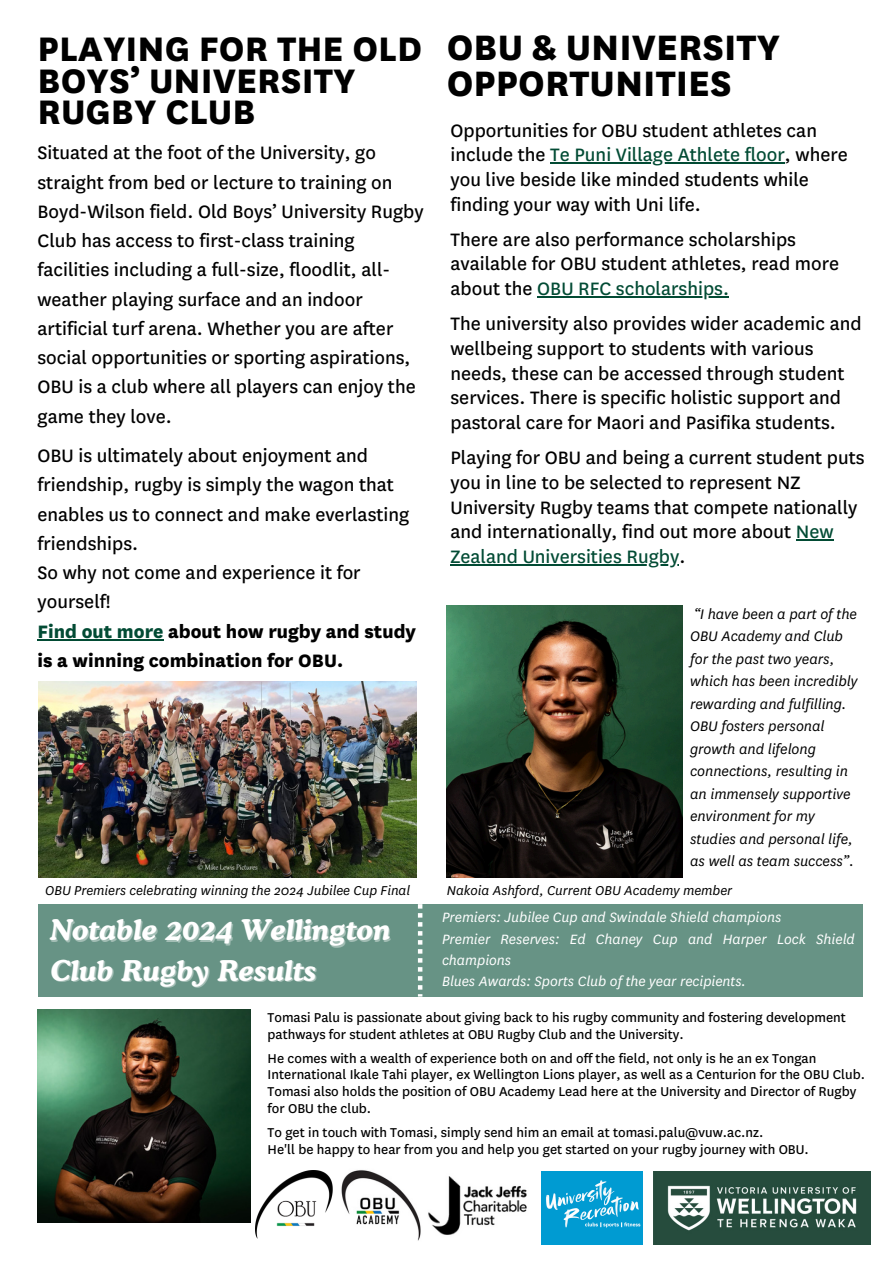
<style>
.page{position:relative;width:894px;height:1264px;background:#fff}
.page>*{position:absolute;margin:0;border:0;box-sizing:border-box;transform-origin:0 0}
.t1{font:800 41.25px/36px "National";color:#000}
.t2{font:800 39.75px/31.5px "National";color:#000}
.t3{font:italic 700 28.5px/40.5px "Cooper BT";color:#fff}
.t4{font:21px/29.2px "National";color:#000}
.t5{font:800 21px/29.2px "National";color:#000}
.t6{font:21px "National";color:#024b34}
.t7{font:italic 16.2px/22.5px "National";color:#000}
.t8{font:italic 15.75px/21.3px "National";color:#fff}
.t9{font:15px/16.8px "National";color:#000}
.t10{font:italic 15px "National";color:#000}
.s1{color:#024b34}
.s2{color:#000}
</style>
<div class="page">
<img style="left:37px;top:1009px;width:213px;height:213px">
<img style="left:653px;top:1171px;width:217px;height:73px">
<img style="left:541px;top:1171px;width:101px;height:73px">
<img style="left:332px;top:1170px;width:89px;height:71px">
<img style="left:428px;top:1176px;width:99px;height:59px">
<img style="left:256px;top:1170px;width:76px;height:68px">
<img style="left:38px;top:681px;width:378px;height:196px">
<hr style="left:550px;top:162px;width:234px;height:1px;background:#024b34">
<hr style="left:537px;top:296px;width:191px;height:1px;background:#024b34">
<hr style="left:795px;top:539px;width:38px;height:1px;background:#024b34">
<hr style="left:450px;top:564px;width:229px;height:1px;background:#024b34">
<img style="left:446px;top:605px;width:236px;height:272px">
<div style="left:38px;top:904px;width:824px;height:92px;background:#679385"></div>
<hr style="left:48px;top:639px;width:115px;height:1px;background:#024b34">
<svg style="left:418px;top:904px;width:4px;height:92px"></svg>
<p class="t2" style="left:37px;top:33px;width:386px">PLAYING FOR THE OLD<br>BOYS’ UNIVERSITY<br>RUGBY CLUB</p>
<p class="t4" style="left:37px;top:138px;width:387px">Situated at the foot of the University, go straight from bed or lecture to training on Boyd-Wilson field. Old Boys’ University Rugby Club has access to first-class training facilities including a full-size, floodlit, all&shy;weather playing surface and an indoor artificial turf arena. Whether you are after social opportunities or sporting aspirations, OBU is a club where all players can enjoy the game they love.</p>
<p class="t4" style="left:37px;top:441px;width:373px">OBU is ultimately about enjoyment and friendship, rugby is simply the wagon that enables us to connect and make everlasting friendships.<br>So why not come and experience it for yourself!</p>
<p class="t5" style="left:37px;top:617px;width:380px"><span class="s1">Find out more</span> about how rugby and study is a winning combination for OBU.</p>
<p class="t10" style="left:45px;top:882px;width:366px">OBU Premiers celebrating winning the 2024 Jubilee Cup Final</p>
<h3 class="t3" style="left:51px;top:909px;width:341px">Notable 2024 Wellington<br>Club Rugby Results</h3>
<p class="t1" style="left:446px;top:30px;width:334px">OBU &amp; UNIVERSITY<br>OPPORTUNITIES</p>
<h3 class="t4" style="left:450px;top:118px;width:399px;line-height:24.8px">Opportunities for OBU student athletes can include the <span class="s1">Te Puni Village Athlete floor</span>, where</h3>
<h3 class="t4" style="left:450px;top:167px;width:360px;line-height:24.8px">you live beside like minded students while finding your way with Uni life.</h3>
<h3 class="t4" style="left:450px;top:227px;width:390px;line-height:24.8px">There are also performance scholarships available for OBU student athletes, read more</h3>
<h3 class="t6" style="left:450px;top:276px;width:280px"><span class="s2">about the</span> OBU RFC scholarships.</h3>
<p class="t4" style="left:450px;top:311px;width:412px;line-height:24.8px">The university also provides wider academic and wellbeing support to students with various needs, these can be accessed through student</p>
<p class="t4" style="left:450px;top:386px;width:392px;line-height:24.8px">services. There is specific holistic support and pastoral care for Maori and Pasifika students.</p>
<p class="t4" style="left:450px;top:445px;width:415px;line-height:24.8px">Playing for OBU and being a current student puts you in line to be selected to represent NZ<br>University Rugby teams that compete nationally</p>
<p class="t4" style="left:450px;top:517px;width:384px">and internationally, find out more about <span class="s1">New</span></p>
<p class="t6" style="left:450px;top:544px;width:236px">Zealand Universities Rugby<span class="s2">.</span></p>
<p class="t7" style="left:690px;top:602px;width:169px">“I have been a part of the<br>OBU Academy and Club for the past two years, which has been incredibly rewarding and fulfilling.<br>OBU fosters personal growth and lifelong connections, resulting in an immensely supportive environment for my studies and personal life, as well as team success”.</p>
<p class="t10" style="left:446px;top:882px;width:287px">Nakoia Ashford, Current OBU Academy member</p>
<p class="t8" style="left:442px;top:906px;width:414px">Premiers: Jubilee Cup and Swindale Shield champions<br>Premier Reserves: Ed Chaney Cup and Harper Lock Shield champions<br>Blues Awards: Sports Club of the year recipients.</p>
<p class="t9" style="left:267px;top:1009px;width:579px">Tomasi Palu is passionate about giving back to his rugby community and fostering development pathways for student athletes at OBU Rugby Club and the University.</p>
<p class="t9" style="left:267px;top:1049px;width:598px">He comes with a wealth of experience both on and off the field, not only is he an ex Tongan International Ikale Tahi player, ex Wellington Lions player, as well as a Centurion for the OBU Club.<br>Tomasi also holds the position of OBU Academy Lead here at the University and Director of Rugby for OBU the club.</p>
<p class="t9" style="left:267px;top:1123px;width:497px">To get in touch with Tomasi, simply send him an email at tomasi.palu@vuw.ac.nz.</p>
<p class="t9" style="left:267px;top:1140px;width:542px">He'll be happy to hear from you and help you get started on your rugby journey with OBU.</p>
</div>
